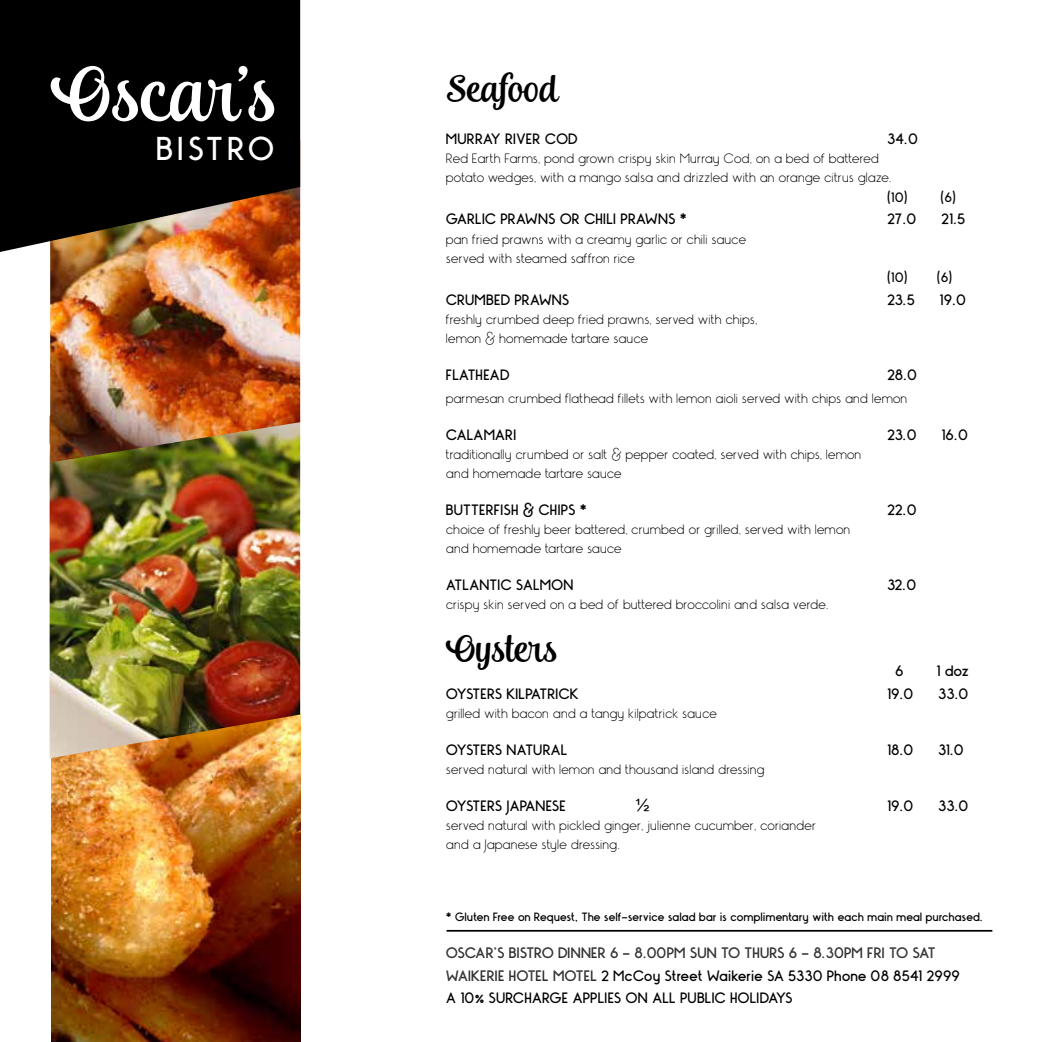
<style>
.page{position:relative;width:1042px;height:1042px;background:#fff}
.page>*{position:absolute;margin:0;border:0;box-sizing:border-box;transform-origin:0 0}
.t1{font:78.75px "Andalusia";color:#fff}
.t2{font:38.5px "Andalusia";color:#000}
.t3{font:700 38.5px "Monopoly";letter-spacing:.09em;color:#fff}
.t4{font:700 17.5px/22.8px "Monopoly";color:#000}
.t5{font:17.5px "Monopoly Inline";color:#000}
.t6{font:700 17.5px "Monopoly";letter-spacing:-.02em;color:#000}
.t7{font:300 15.75px/19.2px "Monopoly";letter-spacing:-.01em;color:#000}
.t8{font:700 15.75px "Monopoly";color:#000}
.t9{font:700 14px "Monopoly";letter-spacing:-.01em;color:#000}
.s1{font-family:"Monopoly Inline";font-weight:400}
</style>
<div class="page">
<img style="left:51px;top:758px;width:249px;height:284px">
<img style="left:50px;top:462px;width:250px;height:296px">
<img style="left:50px;top:255px;width:250px;height:207px">
<hr style="left:446px;top:930px;width:546px;height:1px;background:#000">
<svg style="left:0;top:0;width:300px;height:255px;background:#1a1008"></svg>
<h1 class="t1" style="left:52px;top:48px;width:226px">Oscar’s</h1>
<h2 class="t3" style="left:157px;top:124px;width:120px">BISTRO</h2>
<h2 class="t2" style="left:446px;top:66px;width:113px">Seafood</h2>
<p class="t4" style="left:446px;top:126px;width:133px">MURRAY RIVER COD</p>
<p class="t4" style="left:887px;top:126px;width:33px">34.0</p>
<p class="t7" style="left:446px;top:149px;width:447px">Red Earth Farms, pond grown crispy skin Murray Cod, on a bed of battered potato wedges, with a mango salsa and drizzled with an orange citrus glaze.</p>
<p class="t8" style="left:887px;top:187px;width:22px">(10)</p>
<p class="t8" style="left:941px;top:187px;width:17px">(6)</p>
<p class="t4" style="left:446px;top:207px;width:242px">GARLIC PRAWNS OR CHILI PRAWNS *</p>
<p class="t4" style="left:887px;top:207px;width:31px">27.0</p>
<p class="t4" style="left:942px;top:207px;width:26px">21.5</p>
<p class="t7" style="left:446px;top:230px;width:302px">pan fried prawns with a creamy garlic or chili sauce served with steamed saffron rice</p>
<p class="t8" style="left:887px;top:267px;width:22px">(10)</p>
<p class="t8" style="left:937px;top:267px;width:17px">(6)</p>
<p class="t4" style="left:446px;top:287px;width:125px">CRUMBED PRAWNS</p>
<p class="t4" style="left:887px;top:287px;width:30px">23.5</p>
<p class="t4" style="left:940px;top:287px;width:28px">19.0</p>
<p class="t7" style="left:446px;top:310px;width:313px">freshly crumbed deep fried prawns, served with chips, lemon &amp; homemade tartare sauce</p>
<p class="t4" style="left:446px;top:363px;width:65px">FLATHEAD</p>
<p class="t4" style="left:887px;top:363px;width:32px">28.0</p>
<p class="t7" style="left:446px;top:389px;width:463px">parmesan crumbed flathead fillets with lemon aioli served with chips and lemon</p>
<p class="t4" style="left:446px;top:422px;width:72px">CALAMARI</p>
<p class="t4" style="left:887px;top:422px;width:31px">23.0</p>
<p class="t4" style="left:942px;top:422px;width:28px">16.0</p>
<p class="t7" style="left:446px;top:445px;width:417px">traditionally crumbed or salt &amp; pepper coated, served with chips, lemon and homemade tartare sauce</p>
<p class="t4" style="left:446px;top:497px;width:142px">BUTTERFISH &amp; CHIPS *</p>
<p class="t4" style="left:887px;top:497px;width:31px">22.0</p>
<p class="t7" style="left:446px;top:520px;width:406px">choice of freshly beer battered, crumbed or grilled, served with lemon and homemade tartare sauce</p>
<p class="t4" style="left:446px;top:573px;width:129px">ATLANTIC SALMON</p>
<p class="t4" style="left:887px;top:573px;width:31px">32.0</p>
<p class="t7" style="left:446px;top:595px;width:384px">crispy skin served on a bed of buttered broccolini and salsa verde.</p>
<h2 class="t2" style="left:446px;top:626px;width:112px">Oysters</h2>
<p class="t4" style="left:896px;top:658px;width:10px">6</p>
<p class="t4" style="left:937px;top:658px;width:34px">1 doz</p>
<p class="t4" style="left:446px;top:681px;width:134px">OYSTERS KILPATRICK</p>
<p class="t4" style="left:887px;top:681px;width:28px">19.0</p>
<p class="t4" style="left:939px;top:681px;width:32px">33.0</p>
<p class="t7" style="left:446px;top:704px;width:273px">grilled with bacon and a tangy kilpatrick sauce</p>
<p class="t4" style="left:446px;top:737px;width:123px">OYSTERS NATURAL</p>
<p class="t4" style="left:887px;top:737px;width:28px">18.0</p>
<p class="t4" style="left:939px;top:737px;width:27px">31.0</p>
<p class="t7" style="left:446px;top:760px;width:320px">served natural with lemon and thousand island dressing</p>
<p class="t6" style="left:446px;top:794px;width:122px">OYSTERS JAPANESE</p>
<p class="t4" style="left:635px;top:793px;width:10px">½</p>
<p class="t4" style="left:887px;top:793px;width:28px">19.0</p>
<p class="t4" style="left:939px;top:793px;width:32px">33.0</p>
<p class="t7" style="left:446px;top:816px;width:372px">served natural with pickled ginger, julienne cucumber, coriander and a Japanese style dressing.</p>
<p class="t9" style="left:446px;top:908px;width:538px">* Gluten Free on Request, The self-service salad bar is complimentary with each main meal purchased.</p>
<p class="t5" style="left:446px;top:944px;width:491px">OSCAR’S BISTRO DINNER 6 - 8.00PM SUN TO THURS 6 - 8.30PM FRI TO SAT</p>
<p class="t4" style="left:446px;top:963px;width:516px"><span class="s1">WAIKERIE HOTEL MOTEL</span> 2 McCoy Street Waikerie SA 5330 Phone 08 8541 2999<br>A 10% SURCHARGE APPLIES ON ALL PUBLIC HOLIDAYS</p>
</div>
